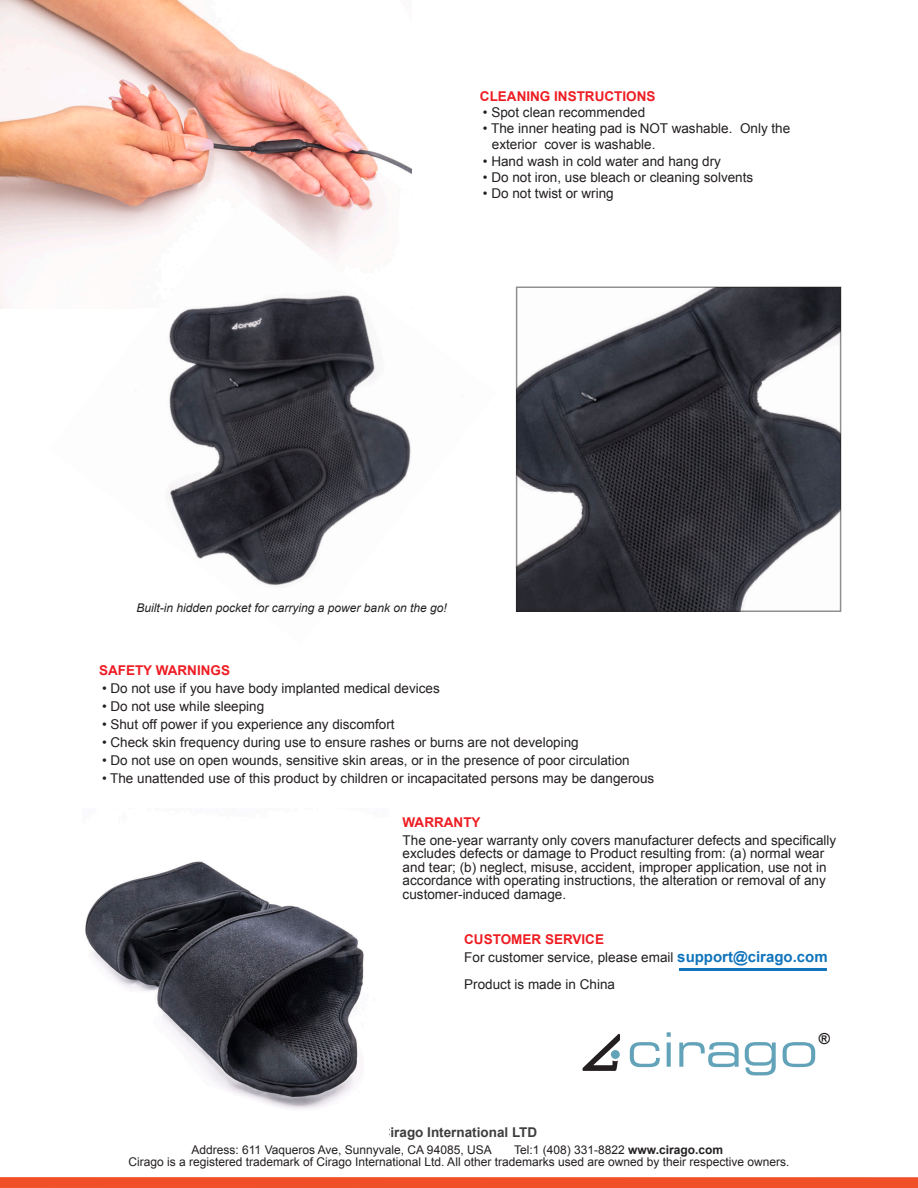
<style>
.page{position:relative;width:918px;height:1188px;background:#fff}
.page>*{position:absolute;margin:0;border:0;box-sizing:border-box;transform-origin:0 0}
.t1{font:700 15.15px "Arial";color:#231f20}
.t2{font:13.5px/13.5px "Arial";color:#231f20}
.t3{font:700 13.5px "Arial";color:#ee1d23}
.t4{font:700 13.5px "Arial";color:#3e3e3f}
.t5{font:12px/12px "Arial";color:#231f20}
.t6{font:italic 12px "Arial";color:#231f20}
.s1{font-weight:700;color:#ee1d23}
.s2{font-weight:700;font-size:15px;color:#1074bc}
.s3{font-weight:700}
</style>
<div class="page">
<img style="left:0;top:0;width:412px;height:309px">
<svg style="left:0;top:1177px;width:918px;height:11px;background:#f0522a"></svg>
<hr style="left:679px;top:969px;width:148px;height:2px;background:#1074bc">
<svg style="left:630px;top:1042px;width:30px;height:25px"></svg>
<svg style="left:667px;top:1042px;width:4px;height:25px"></svg>
<svg style="left:667px;top:1032px;width:4px;height:5px"></svg>
<svg style="left:679px;top:1042px;width:60px;height:25px"></svg>
<svg style="left:745px;top:1042px;width:31px;height:33px"></svg>
<svg style="left:783px;top:1042px;width:32px;height:25px"></svg>
<svg style="left:582px;top:1033px;width:38px;height:38px"></svg>
<svg style="left:19px;top:273px;width:30px;height:36px"></svg>
<img style="left:85px;top:861px;width:279px;height:249px">
<img style="left:49px;top:198px;width:363px;height:388px">
<img style="left:519px;top:289px;width:319px;height:320px">
<div style="left:516px;top:286px;width:325px;height:326px;border:2px solid #231f20"></div>
<p class="t3" style="left:480px;top:87px;width:177px">CLEANING INSTRUCTIONS</p>
<p class="t2" style="left:483px;top:106px;width:164px">• Spot clean recommended</p>
<p class="t2" style="left:492px;top:120px;width:300px;line-height:16.2px;text-indent:-9px">• The inner heating pad is NOT washable. Only the exterior cover is washable.</p>
<p class="t2" style="left:483px;top:154px;width:240px">• Hand wash in cold water and hang dry</p>
<p class="t2" style="left:483px;top:170px;width:272px">• Do not iron, use bleach or cleaning solvents</p>
<p class="t2" style="left:483px;top:187px;width:132px">• Do not twist or wring</p>
<p class="t6" style="left:137px;top:600px;width:312px">Built-in hidden pocket for carrying a power bank on the go!</p>
<p class="t3" style="left:99px;top:661px;width:133px">SAFETY WARNINGS</p>
<p class="t2" style="left:102px;top:682px;width:339px">• Do not use if you have body implanted medical devices</p>
<p class="t2" style="left:102px;top:700px;width:164px">• Do not use while sleeping</p>
<p class="t2" style="left:102px;top:718px;width:294px">• Shut off power if you experience any discomfort</p>
<p class="t2" style="left:102px;top:736px;width:478px">• Check skin frequency during use to ensure rashes or burns are not developing</p>
<p class="t2" style="left:102px;top:754px;width:529px">• Do not use on open wounds, sensitive skin areas, or in the presence of poor circulation</p>
<p class="t2" style="left:102px;top:772px;width:554px">• The unattended use of this product by children or incapacitated persons may be dangerous</p>
<p class="t3" style="left:403px;top:813px;width:79px">WARRANTY</p>
<p class="t2" style="left:403px;top:834px;width:435px">The one-year warranty only covers manufacturer defects and specifically excludes defects or damage to Product resulting from: (a) normal wear and tear; (b) neglect, misuse, accident, improper application, use not in accordance with operating instructions, the alteration or removal of any customer-induced damage.</p>
<p class="t2" style="left:464px;top:930px;width:365px;line-height:18px"><span class="s1">CUSTOMER SERVICE<br></span>For customer service, please email <span class="s2">support@cirago.com</span></p>
<p class="t2" style="left:464px;top:978px;width:152px">Product is made in China</p>
<p class="t1" style="left:819px;top:1029px;width:13px">®</p>
<p class="t4" style="left:381px;top:1124px;width:158px">Cirago International LTD</p>
<p class="t5" style="left:192px;top:1144px;width:302px">Address: 611 Vaqueros Ave, Sunnyvale, CA 94085, USA</p>
<p class="t5" style="left:129px;top:1144px;width:662px;text-indent:386px">Tel:1 (408) 331-8822 <span class="s3">www.cirago.com<br></span>Cirago is a registered trademark of Cirago International Ltd. All other trademarks used are owned by their respective owners.</p>
</div>
